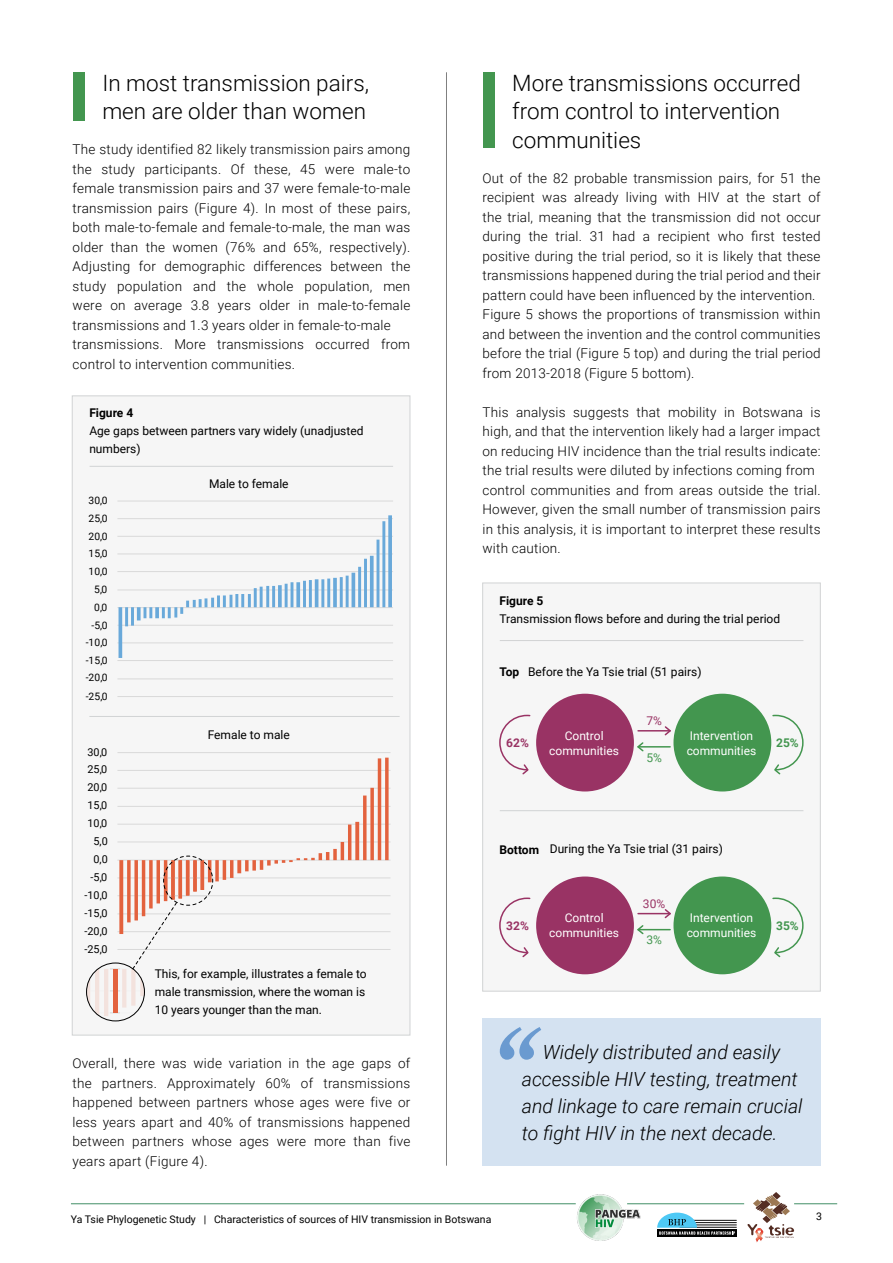
<style>
.page{position:relative;width:893px;height:1263px;background:#fff}
.page>*{position:absolute;margin:0;border:0;box-sizing:border-box;transform-origin:0 0}
.t1{font:300 22.5px/28.5px "Roboto";color:#000}
.t2{font:italic 300 19.5px/27px "Roboto";color:#000}
.t3{font:300 13.5px/19.5px "Roboto";letter-spacing:.015em;color:#000}
.t4{font:12px/18px "Roboto";color:#000}
.t5{font:12px/15px "Roboto";color:#fff;text-align:center}
.t6{font:700 12px "Roboto";color:#000}
.t7{font:700 12px "Roboto";color:#993364}
.t8{font:700 12px "Roboto";color:#43964f}
.t9{font:12px "Roboto";color:#993364}
.t10{font:12px "Roboto";color:#43964f}
.t11{font:10.8px "Roboto";letter-spacing:.005em;color:#000}
.t12{font:10.5px "Roboto";color:#000}
.t13{font:10.35px "Roboto";letter-spacing:.01em;color:#000}
.s1{font-weight:700}
</style>
<div class="page">
<hr style="left:71px;top:1203px;width:505px;height:1px;background:#418f67">
<hr style="left:794px;top:1203px;width:43px;height:1px;background:#418f67">
<hr style="left:627px;top:1203px;width:117px;height:1px;background:#418f67">
<img style="left:571px;top:1194px;width:75px;height:47px">
<svg style="left:747px;top:1192px;width:47px;height:46px"></svg>
<img style="left:755px;top:1228px;width:9px;height:14px">
<div style="left:657px;top:1229px;width:80px;height:8px;background:#000101"></div>
<hr style="left:679px;top:1227px;width:58px;height:1px;background:#000101">
<hr style="left:679px;top:1224px;width:58px;height:1px;background:#000101">
<hr style="left:679px;top:1222px;width:58px;height:1px;background:#000101">
<hr style="left:679px;top:1220px;width:58px;height:1px;background:#000101">
<svg style="left:657px;top:1212px;width:78px;height:23px"></svg>
<div style="left:72px;top:395px;width:338px;height:640px;background:#f6f6f6;border:1px solid #d1d3d4"></div>
<svg style="left:117px;top:752px;width:274px;height:198px"></svg>
<hr style="left:446px;top:72px;width:1px;height:1094px;background:#808080">
<hr style="left:90px;top:466px;width:303px;height:1px;background:#d1d3d4">
<div style="left:73px;top:72px;width:12px;height:48px;background:#43964f"></div>
<div style="left:484px;top:72px;width:11px;height:76px;background:#43964f"></div>
<div style="left:482px;top:583px;width:339px;height:408px;background:#f6f6f6;border:1px solid #d1d3d4"></div>
<hr style="left:500px;top:640px;width:303px;height:1px;background:#d1d3d4">
<hr style="left:500px;top:810px;width:303px;height:1px;background:#d1d3d4">
<hr style="left:89px;top:716px;width:311px;height:1px;background:#d1d3d4">
<svg style="left:117px;top:500px;width:276px;height:197px"></svg>
<svg style="left:223px;top:860px;width:1px;height:20px"></svg>
<svg style="left:230px;top:860px;width:1px;height:18px"></svg>
<svg style="left:237px;top:860px;width:1px;height:13px"></svg>
<svg style="left:260px;top:852px;width:74px;height:18px"></svg>
<hr style="left:87px;top:1079px;width:57px;height:1px;background:#d9d9d9">
<hr style="left:87px;top:1057px;width:57px;height:1px;background:#d9d9d9">
<hr style="left:87px;top:1035px;width:57px;height:1px;background:#d9d9d9">
<svg style="left:87px;top:855px;width:129px;height:167px"></svg>
<div style="left:536px;top:694px;width:98px;height:97px;background:#993364;border-radius:50%"></div>
<div style="left:673px;top:694px;width:98px;height:97px;background:#43964f;border-radius:50%"></div>
<svg style="left:771px;top:714px;width:33px;height:61px"></svg>
<svg style="left:499px;top:714px;width:32px;height:61px"></svg>
<hr style="left:638px;top:730px;width:32px;height:1px;background:#993364">
<svg style="left:663px;top:726px;width:8px;height:10px"></svg>
<hr style="left:638px;top:746px;width:32px;height:1px;background:#43964f">
<svg style="left:637px;top:742px;width:8px;height:10px"></svg>
<div style="left:536px;top:876px;width:98px;height:98px;background:#993364;border-radius:50%"></div>
<div style="left:673px;top:876px;width:98px;height:98px;background:#43964f;border-radius:50%"></div>
<svg style="left:771px;top:897px;width:33px;height:61px"></svg>
<svg style="left:499px;top:897px;width:32px;height:61px"></svg>
<hr style="left:638px;top:913px;width:32px;height:1px;background:#993364">
<svg style="left:663px;top:909px;width:8px;height:10px"></svg>
<hr style="left:638px;top:929px;width:32px;height:1px;background:#43964f">
<svg style="left:637px;top:925px;width:8px;height:10px"></svg>
<div style="left:482px;top:1018px;width:338px;height:148px;background:#d4e2f1"></div>
<svg style="left:500px;top:1027px;width:41px;height:33px"></svg>
<h1 class="t1" style="left:102px;top:68px;width:268px">In most transmission pairs, men are older than women</h1>
<p class="t3" style="left:73px;top:139px;width:339px">The study identified 82 likely transmission pairs among the study participants. Of these, 45 were male-to female transmission pairs and 37 were female-to-male transmission pairs (Figure 4). In most of these pairs, both male-to-female and female-to-male, the man was older than the women (76% and 65%, respectively).<br>Adjusting for demographic differences between the study population and the whole population, men were on average 3.8 years older in male-to-female transmissions and 1.3 years older in female-to-male transmissions. More transmissions occurred from control to intervention communities.</p>
<p class="t6" style="left:89px;top:404px;width:45px">Figure 4</p>
<p class="t4" style="left:89px;top:421px;width:276px">Age gaps between partners vary widely (unadjusted numbers)</p>
<p class="t13" style="left:89px;top:493px;width:21px">30,0</p>
<p class="t13" style="left:89px;top:511px;width:21px">25,0</p>
<p class="t13" style="left:89px;top:529px;width:21px">20,0</p>
<p class="t13" style="left:89px;top:546px;width:21px">15,0</p>
<p class="t13" style="left:89px;top:564px;width:21px">10,0</p>
<p class="t13" style="left:94px;top:582px;width:15px">5,0</p>
<p class="t13" style="left:94px;top:600px;width:15px">0,0</p>
<p class="t13" style="left:91px;top:618px;width:18px">-5,0</p>
<p class="t13" style="left:86px;top:635px;width:23px">-10,0</p>
<p class="t13" style="left:86px;top:653px;width:23px">-15,0</p>
<p class="t13" style="left:86px;top:670px;width:23px">-20,0</p>
<p class="t13" style="left:86px;top:689px;width:23px">-25,0</p>
<p class="t11" style="left:87px;top:744px;width:22px">30,0</p>
<p class="t11" style="left:87px;top:762px;width:22px">25,0</p>
<p class="t11" style="left:87px;top:780px;width:22px">20,0</p>
<p class="t11" style="left:87px;top:798px;width:22px">15,0</p>
<p class="t11" style="left:87px;top:816px;width:22px">10,0</p>
<p class="t11" style="left:93px;top:834px;width:16px">5,0</p>
<p class="t11" style="left:93px;top:852px;width:16px">0,0</p>
<p class="t11" style="left:90px;top:870px;width:18px">-5,0</p>
<p class="t11" style="left:84px;top:887px;width:25px">-10,0</p>
<p class="t11" style="left:84px;top:905px;width:25px">-15,0</p>
<p class="t11" style="left:84px;top:923px;width:25px">-20,0</p>
<p class="t11" style="left:84px;top:941px;width:25px">-25,0</p>
<p class="t4" style="left:209px;top:475px;width:81px">Male to female</p>
<p class="t11" style="left:202px;top:726px;width:76px">Female to male</p>
<p class="t4" style="left:208px;top:726px;width:84px">Female to male</p>
<p class="t4" style="left:155px;top:964px;width:213px;text-align:justify">This, for example, illustrates a female to male transmission, where the woman is 10 years younger than the man.</p>
<p class="t3" style="left:72px;top:1053px;width:339px;text-align:justify">Overall, there was wide variation in the age gaps of the partners. Approximately 60% of transmissions happened between partners whose ages were five or less years apart and 40% of transmissions happened between partners whose ages were more than five years apart (Figure 4).</p>
<h1 class="t1" style="left:512px;top:68px;width:290px">More transmissions occurred from control to intervention communities</h1>
<p class="t3" style="left:482px;top:168px;width:340px">Out of the 82 probable transmission pairs, for 51 the recipient was already living with HIV at the start of the trial, meaning that the transmission did not occur during the trial. 31 had a recipient who first tested positive during the trial period, so it is likely that these transmissions happened during the trial period and their pattern could have been influenced by the intervention.<br>Figure 5 shows the proportions of transmission within and between the invention and the control communities before the trial (Figure 5 top) and during the trial period from 2013-2018 (Figure 5 bottom).</p>
<p class="t3" style="left:482px;top:402px;width:340px">This analysis suggests that mobility in Botswana is high, and that the intervention likely had a larger impact on reducing HIV incidence than the trial results indicate: the trial results were diluted by infections coming from control communities and from areas outside the trial.<br>However, given the small number of transmission pairs in this analysis, it is important to interpret these results with caution.</p>
<p class="t6" style="left:500px;top:592px;width:45px">Figure 5</p>
<p class="t4" style="left:500px;top:609px;width:282px">Transmission flows before and during the trial period</p>
<p class="t4" style="left:500px;top:663px;width:204px"><span class="s1">Top</span> Before the Ya Tsie trial (51 pairs)</p>
<p class="t9" style="left:646px;top:712px;width:17px">7%</p>
<p class="t10" style="left:646px;top:749px;width:17px">5%</p>
<p class="t5" style="left:549px;top:727px;width:71px">Control communities</p>
<p class="t5" style="left:687px;top:727px;width:71px;text-align:left">Intervention communities</p>
<p class="t7" style="left:506px;top:734px;width:24px">62%</p>
<p class="t8" style="left:776px;top:734px;width:24px">25%</p>
<p class="t4" style="left:500px;top:839px;width:225px"><span class="s1">Bottom</span> During the Ya Tsie trial (31 pairs)</p>
<p class="t9" style="left:643px;top:895px;width:24px">30%</p>
<p class="t10" style="left:646px;top:932px;width:17px">3%</p>
<p class="t5" style="left:549px;top:910px;width:71px">Control communities</p>
<p class="t5" style="left:687px;top:910px;width:71px;text-align:left">Intervention communities</p>
<p class="t7" style="left:506px;top:917px;width:24px">32%</p>
<p class="t8" style="left:776px;top:917px;width:24px">35%</p>
<h2 class="t2" style="left:522px;top:1037px;width:282px;text-indent:21px">Widely distributed and easily accessible HIV testing, treatment and linkage to care remain crucial to fight HIV in the next decade.</h2>
<p class="t12" style="left:71px;top:1212px;width:422px">Ya Tsie Phylogenetic Study | Characteristics of sources of HIV transmission in Botswana</p>
<p class="t12" style="left:816px;top:1209px;width:7px">3</p>
</div>
